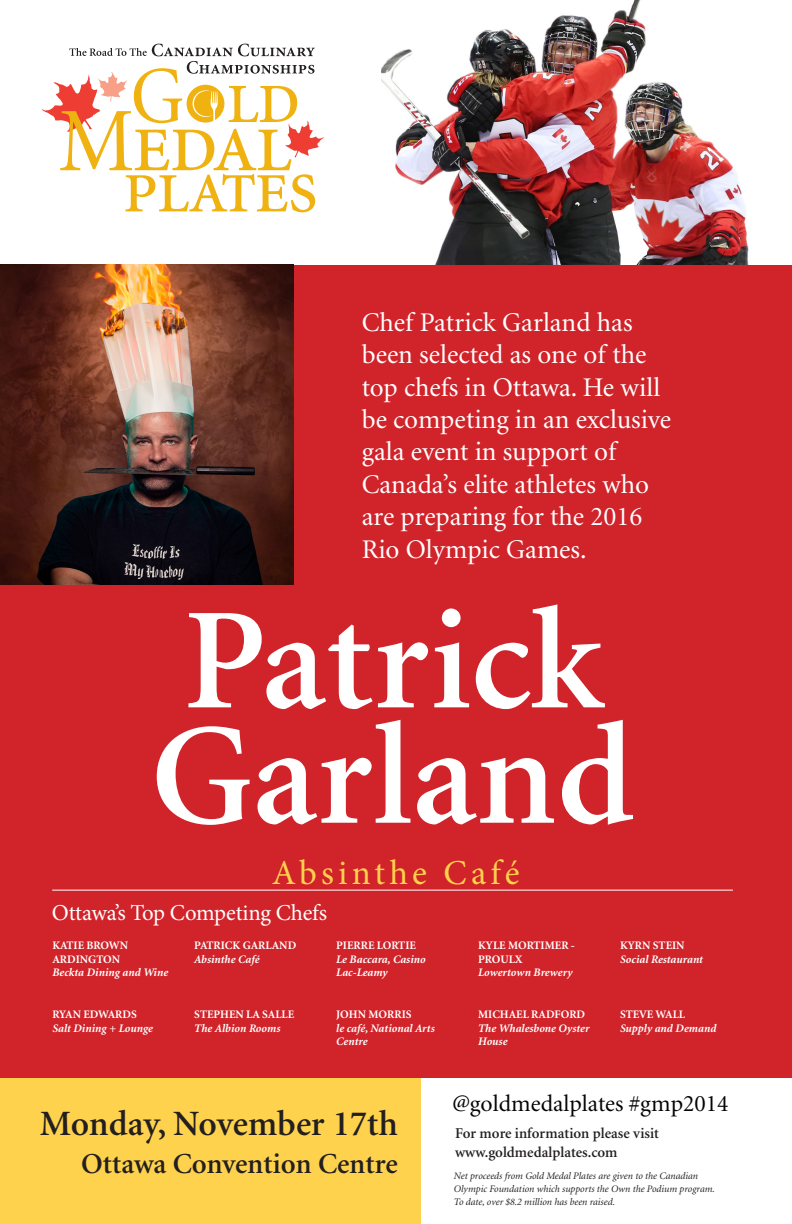
<style>
.page{position:relative;width:792px;height:1224px;background:#fff}
.page>*{position:absolute;margin:0;border:0;box-sizing:border-box;transform-origin:0 0}
.t1{font:600 145px "Minion";color:#fff}
.t2{font:600 35.6px "Minion";letter-spacing:-.005em;color:#231f20}
.t3{font:35px "Minion Pro";letter-spacing:.12em;color:#fed24c}
.t4{font:600 29px "Minion";letter-spacing:-.005em;color:#231f20}
.t5{font:27px/32.4px "Minion";color:#fff}
.t6{font:23.6px "Minion";color:#040503}
.Table_Type{font:22.8px "Minion Pro";letter-spacing:-.01em;color:#fff}
.t7{font:600 15px/19px "Minion";color:#231f20}
.chefs{font:italic 700 11.5px/13.8px "Minion";color:#fff}
.chefs-2{font:700 11.5px/13.8px "Minion";color:#fff}
.bottom_text{font:italic 10px/13px "Minion";color:#231f20}
.s1{font-style:italic}
.s2{font-style:normal}
</style>
<div class="page">
<img style="left:382px;top:0;width:367px;height:265px">
<svg style="left:42px;top:44px;width:282px;height:168px"></svg>
<div style="left:0;top:1073px;width:420px;height:151px;background:#fed24c"></div>
<div style="left:0;top:265px;width:792px;height:812px;background:#d1232a"></div>
<hr style="left:52px;top:890px;width:681px;height:1px;background:#fff">
<img style="left:0;top:265px;width:293px;height:320px">
<p class="t5" style="left:362px;top:307px;width:311px">Chef Patrick Garland has been selected as one of the top chefs in Ottawa. He will be competing in an exclusive gala event in support of<br>Canada’s elite athletes who are preparing for the 2016<br>Rio Olympic Games.</p>
<p class="t1" style="left:183px;top:586px;width:420px">Patrick</p>
<p class="t1" style="left:151px;top:701px;width:485px">Garland</p>
<p class="t3" style="left:272px;top:849px;width:249px">Absinthe Café</p>
<p class="Table_Type" style="left:52px;top:897px;width:277px">Ottawa’s Top Competing Chefs</p>
<p class="chefs-2" style="left:52px;top:939px;width:117px">KATIE BROWN<br>ARDINGTON<br><span class="s1">Beckta Dining and Wine</span></p>
<p class="chefs" style="left:52px;top:1008px;width:102px"><span class="s2">RYAN EDWARDS<br></span>Salt Dining + Lounge</p>
<p class="chefs-2" style="left:194px;top:939px;width:103px">PATRICK GARLAND<br><span class="s1">Absinthe Café</span></p>
<p class="chefs-2" style="left:194px;top:1008px;width:102px">STEPHEN LA SALLE<br><span class="s1">The Albion Rooms</span></p>
<p class="chefs" style="left:336px;top:939px;width:91px"><span class="s2">PIERRE LORTIE<br></span>Le Baccara, Casino</p>
<p class="chefs" style="left:336px;top:966px;width:53px">Lac-Leamy</p>
<p class="chefs" style="left:336px;top:1008px;width:100px"><span class="s2">JOHN MORRIS<br></span>le café, National Arts<br>Centre</p>
<p class="chefs-2" style="left:478px;top:939px;width:98px">KYLE MORTIMER -<br>PROULX<br><span class="s1">Lowertown Brewery</span></p>
<p class="chefs" style="left:478px;top:1008px;width:113px"><span class="s2">MICHAEL RADFORD<br></span>The Whalesbone Oyster<br>House</p>
<p class="chefs" style="left:620px;top:939px;width:85px"><span class="s2">KYRN STEIN<br></span>Social Restaurant</p>
<p class="chefs" style="left:620px;top:1008px;width:98px"><span class="s2">STEVE WALL<br></span>Supply and Demand</p>
<p class="t2" style="left:40px;top:1105px;width:360px">Monday, November 17th</p>
<p class="t4" style="left:81px;top:1149px;width:318px">Ottawa Convention Centre</p>
<p class="t6" style="left:452px;top:1092px;width:278px">@goldmedalplates #gmp2014</p>
<p class="t7" style="left:455px;top:1124px;width:205px">For more information please visit www.goldmedalplates.com</p>
<p class="bottom_text" style="left:454px;top:1170px;width:263px">Net proceeds from Gold Medal Plates are given to the Canadian<br>Olympic Foundation which supports the Own the Podium program.<br>To date, over $8.2 million has been raised.</p>
</div>
